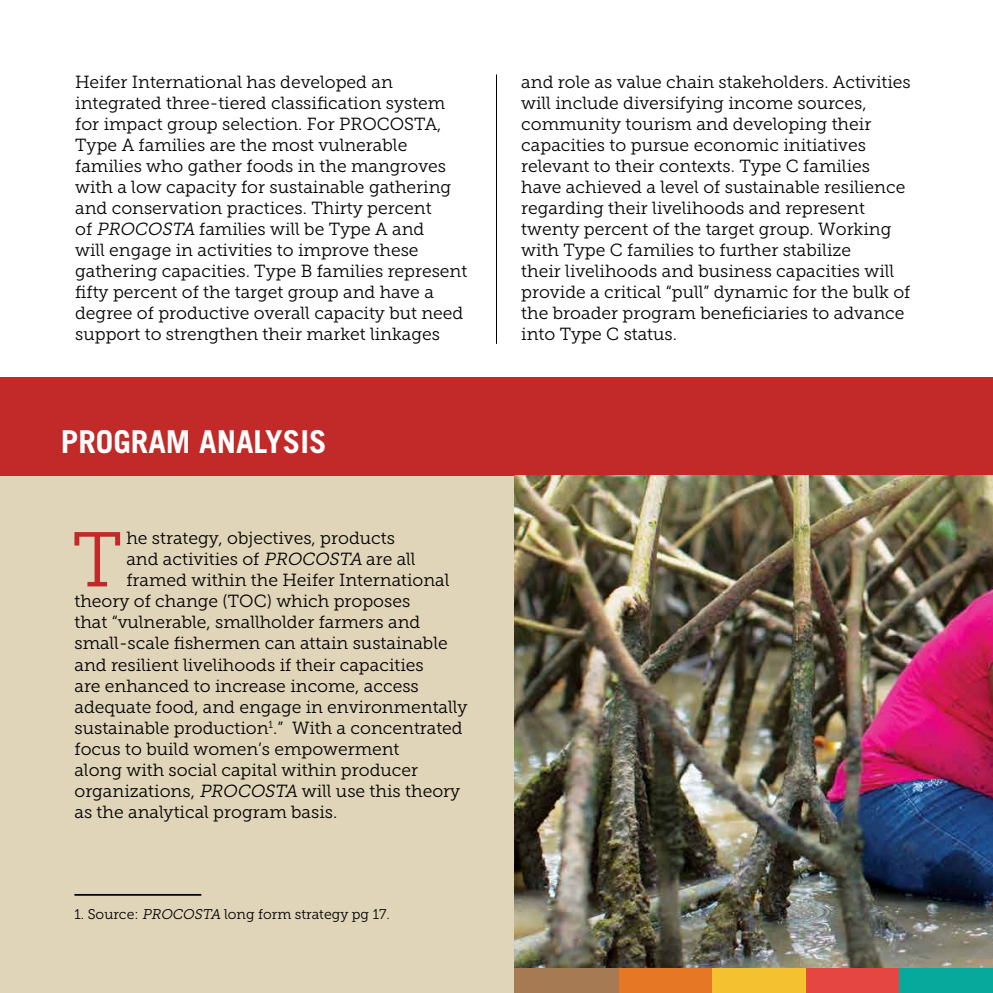
<style>
.page{position:relative;width:993px;height:993px;background:#fff}
.page>*{position:absolute;margin:0;border:0;box-sizing:border-box;transform-origin:0 0}
.t1{font:77.17px "Museo Slab 300";color:#c12a29}
.t2{font:700 31.5px "Trade Gothic LT Std";color:#fff}
.t3{font:17.5px/21px "Museo Slab 300";color:#000}
.t4{font:14px "Museo Slab 300";color:#000}
.s1{font-style:italic}
</style>
<div class="page">
<div style="left:0;top:470px;width:992px;height:522px;background:#e0d4b9"></div>
<div style="left:0;top:377px;width:992px;height:98px;background:#c12a29"></div>
<hr style="left:74px;top:893px;width:127px;height:2px;background:#000">
<img style="left:514px;top:475px;width:478px;height:492px">
<div style="left:514px;top:967px;width:105px;height:25px;background:#a67b54"></div>
<div style="left:619px;top:967px;width:93px;height:25px;background:#e57725"></div>
<div style="left:805px;top:967px;width:94px;height:25px;background:#e64642"></div>
<div style="left:712px;top:967px;width:93px;height:25px;background:#f4c130"></div>
<div style="left:899px;top:967px;width:93px;height:25px;background:#07a99d"></div>
<hr style="left:496px;top:74px;width:1px;height:270px;background:#000">
<p class="t3" style="left:75px;top:71px;width:393px">Heifer International has developed an integrated three-tiered classification system for impact group selection. For PROCOSTA, Type A families are the most vulnerable families who gather foods in the mangroves with a low capacity for sustainable gathering and conservation practices. Thirty percent<br>of <span class="s1">PROCOSTA</span> families will be Type A and<br>will engage in activities to improve these gathering capacities. Type B families represent fifty percent of the target group and have a degree of productive overall capacity but need support to strengthen their market linkages</p>
<h2 class="t2" style="left:61px;top:422px;width:267px">PROGRAM ANALYSIS</h2>
<h1 class="t1" style="left:72px;top:517px;width:52px">T</h1>
<p class="t3" style="left:126px;top:528px;width:270px">he strategy, objectives, products</p>
<p class="t3" style="left:126px;top:549px;width:291px">and activities of <span class="s1">PROCOSTA</span> are all</p>
<p class="t3" style="left:126px;top:570px;width:324px">framed within the Heifer International</p>
<p class="t3" style="left:74px;top:591px;width:337px">theory of change (TOC) which proposes</p>
<p class="t3" style="left:74px;top:612px;width:347px">that “vulnerable, smallholder farmers and</p>
<p class="t3" style="left:74px;top:633px;width:374px">small-scale fishermen can attain sustainable</p>
<p class="t3" style="left:74px;top:654px;width:350px">and resilient livelihoods if their capacities</p>
<p class="t3" style="left:74px;top:675px;width:346px">are enhanced to increase income, access</p>
<p class="t3" style="left:74px;top:696px;width:394px">adequate food, and engage in environmentally</p>
<p class="t3" style="left:74px;top:717px;width:389px">sustainable production<sup>1</sup>.” With a concentrated</p>
<p class="t3" style="left:74px;top:738px;width:326px">focus to build women’s empowerment</p>
<p class="t3" style="left:74px;top:759px;width:345px">along with social capital within producer</p>
<p class="t3" style="left:74px;top:780px;width:387px">organizations, <span class="s1">PROCOSTA</span> will use this theory</p>
<p class="t3" style="left:74px;top:801px;width:264px">as the analytical program basis.</p>
<p class="t4" style="left:74px;top:906px;width:317px">1. Source: <span class="s1">PROCOSTA</span> long form strategy pg 17.</p>
<p class="t3" style="left:521px;top:71px;width:391px">and role as value chain stakeholders. Activities will include diversifying income sources, community tourism and developing their capacities to pursue economic initiatives relevant to their contexts. Type C families have achieved a level of sustainable resilience regarding their livelihoods and represent twenty percent of the target group. Working with Type C families to further stabilize<br>their livelihoods and business capacities will provide a critical “pull” dynamic for the bulk of the broader program beneficiaries to advance into Type C status.</p>
</div>
